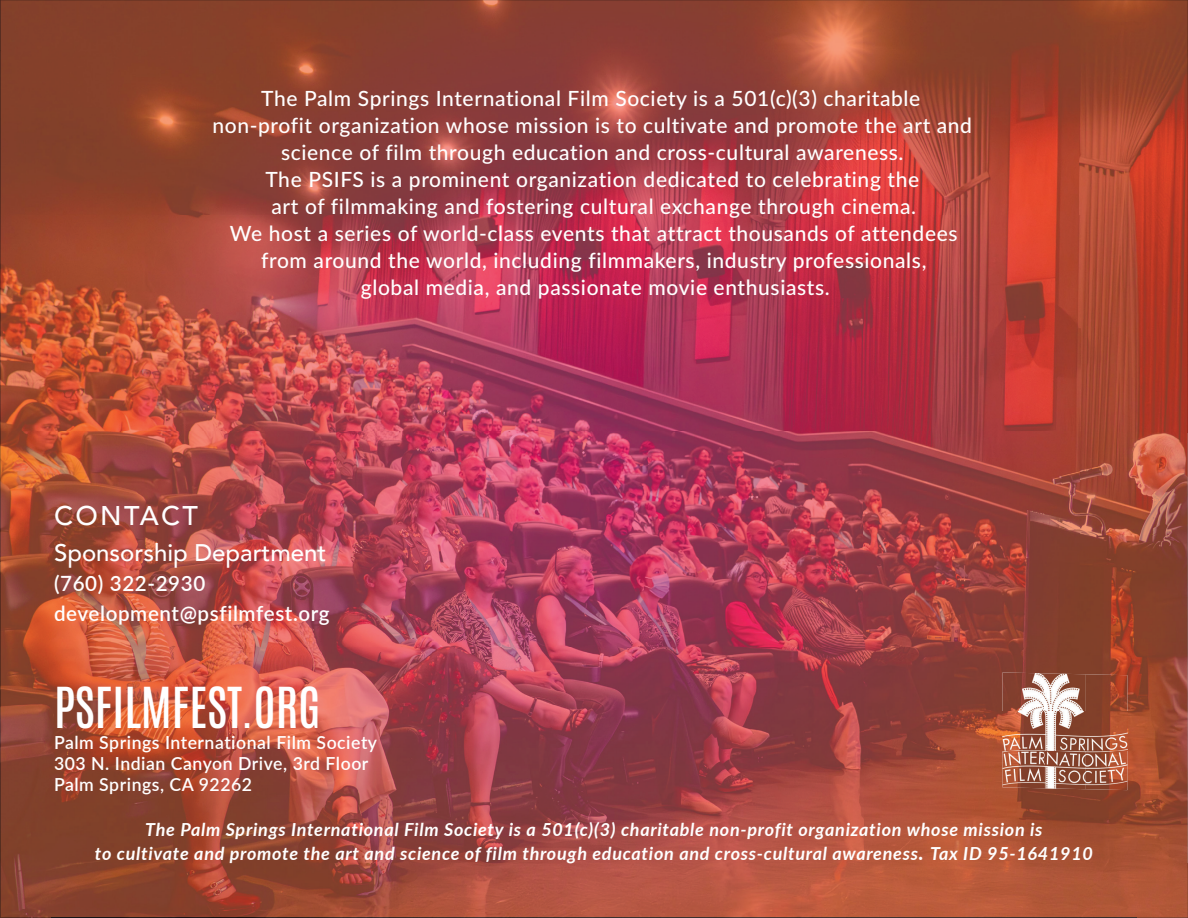
<style>
.page{position:relative;width:1188px;height:918px;background:#fff}
.page>*{position:absolute;margin:0;border:0;box-sizing:border-box;transform-origin:0 0}
.t1{font:500 48px "Antonio";color:#fff}
.t2{font:500 27px "Avenir";letter-spacing:.09em;color:#fff}
.t3{font:500 24px "Avenir";color:#fff}
.t4{font:500 21px/27px "Lato";letter-spacing:.03em;color:#fff;text-align:center}
.t5{font:600 21px/30px "Lato";letter-spacing:.03em;color:#fff}
.t6{font:italic 700 18px/24px "Lato";letter-spacing:.04em;color:#fff;text-align:center}
.t7{font:600 18px/21px "Lato";letter-spacing:.03em;color:#fff}
.s1{font-size:21px}
</style>
<div class="page">
<img style="left:52px;top:51px;width:1028px;height:596px">
<img style="left:1080px;top:51px;width:56px;height:866px">
<img style="left:52px;top:647px;width:974px;height:270px">
<img style="left:1026px;top:647px;width:54px;height:25px">
<img style="left:1026px;top:790px;width:54px;height:127px">
<img style="left:0;top:0;width:1188px;height:51px">
<img style="left:0;top:51px;width:52px;height:867px">
<img style="left:1136px;top:51px;width:52px;height:867px">
<img style="left:51px;top:917px;width:1086px;height:1px">
<img style="left:1002px;top:672px;width:84px;height:40px">
<img style="left:1086px;top:674px;width:41px;height:38px">
<img style="left:1002px;top:712px;width:125px;height:78px">
<p class="t4" style="left:212px;top:84px;width:761px">The Palm Springs International Film Society is a 501(c)(3) charitable non-profit organization whose mission is to cultivate and promote the art and science of film through education and cross-cultural awareness.<br>The PSIFS is a prominent organization dedicated to celebrating the<br>art of filmmaking and fostering cultural exchange through cinema.<br>We host a series of world-class events that attract thousands of attendees from around the world, including filmmakers, industry professionals,<br>global media, and passionate movie enthusiasts.</p>
<p class="t2" style="left:54px;top:492px;width:146px">CONTACT</p>
<p class="t3" style="left:54px;top:532px;width:274px">Sponsorship Department</p>
<p class="t5" style="left:54px;top:568px;width:277px">(760) 322-2930 development@psfilmfest.org</p>
<h1 class="t1" style="left:54px;top:673px;width:268px">PSFILMFEST.ORG</h1>
<p class="t7" style="left:54px;top:731px;width:325px">Palm Springs International Film Society<br>303 N. Indian Canyon Drive, 3rd Floor<br>Palm Springs, CA 92262</p>
<p class="t6" style="left:95px;top:817px;width:1000px">The Palm Springs International Film Society is a 501(c)(3) charitable non-profit organization whose mission is<br>to cultivate and promote the art and science of film through education and cross-cultural awareness<span class="s1">.</span> Tax ID 95-1641910</p>
</div>
